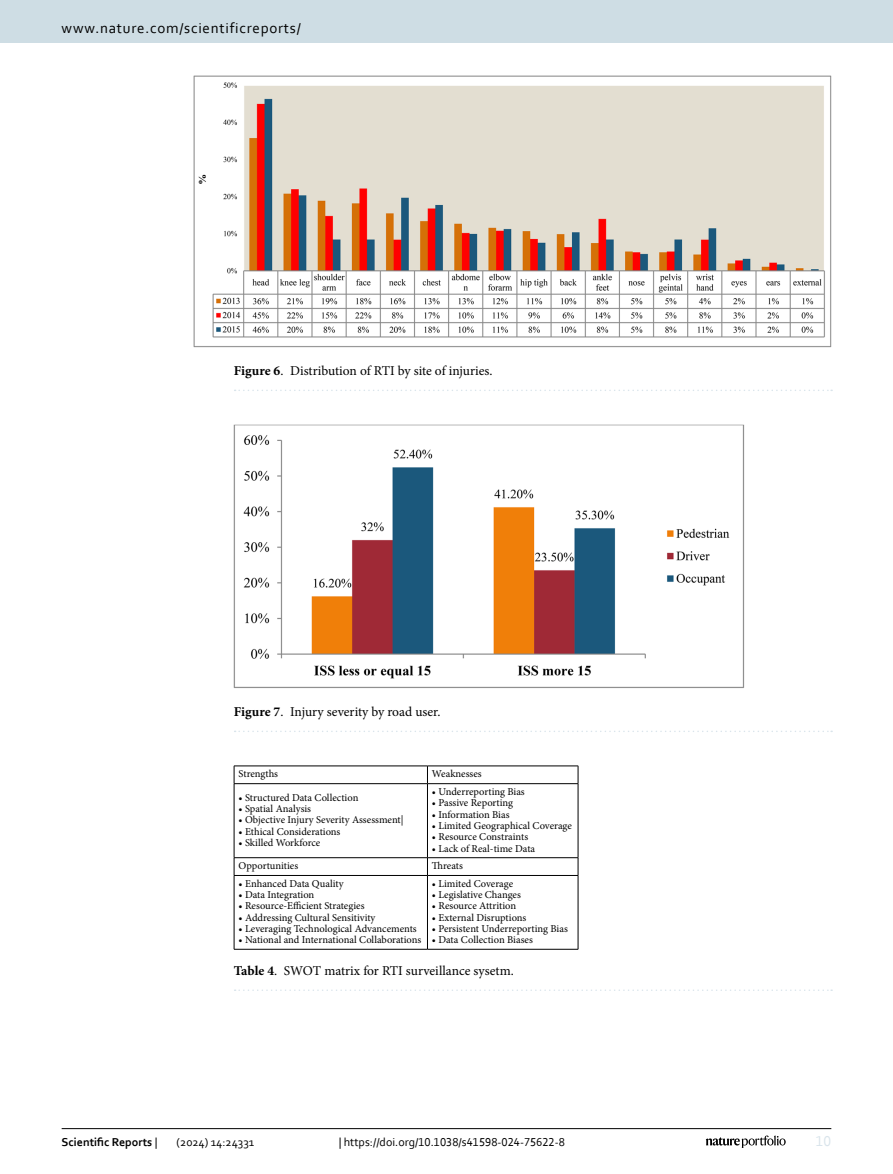
<style>
.page{position:relative;width:893px;height:1174px;background:#fff}
.page>*{position:absolute;margin:0;border:0;box-sizing:border-box;transform-origin:0 0}
.t1{font:15px "Corbel";letter-spacing:.05em;color:#000}
.t2{font:15px "Corbel";color:#d9e4eb}
.Figure_Caption{font:13.5px "Minion Pro";color:#000}
.Table_Caption{font:13.5px "Minion Pro";color:#000}
.t3{font:12px "Corbel";color:#000}
.t4{font:700 12px "Corbel";color:#000}
.Table_Body{font:10.5px "Minion Pro";color:#000}
.s1{font-weight:700}
.s2{font-weight:400}
</style>
<div class="page">
<hr style="left:234px;top:765px;width:193px;height:1px;background:#000">
<svg style="left:234px;top:766px;width:1px;height:17px"></svg>
<hr style="left:427px;top:765px;width:151px;height:1px;background:#000">
<svg style="left:427px;top:766px;width:1px;height:17px"></svg>
<svg style="left:578px;top:766px;width:1px;height:17px"></svg>
<hr style="left:234px;top:783px;width:193px;height:1px;background:#000">
<hr style="left:234px;top:784px;width:1px;height:73px;background:#000">
<hr style="left:427px;top:783px;width:151px;height:1px;background:#000">
<hr style="left:427px;top:784px;width:1px;height:73px;background:#000">
<hr style="left:578px;top:784px;width:1px;height:73px;background:#000">
<hr style="left:234px;top:857px;width:193px;height:1px;background:#000">
<svg style="left:234px;top:858px;width:1px;height:17px"></svg>
<hr style="left:427px;top:857px;width:151px;height:1px;background:#000">
<svg style="left:427px;top:858px;width:1px;height:17px"></svg>
<svg style="left:578px;top:858px;width:1px;height:17px"></svg>
<hr style="left:234px;top:875px;width:193px;height:1px;background:#000">
<hr style="left:234px;top:875px;width:1px;height:74px;background:#000">
<hr style="left:427px;top:875px;width:151px;height:1px;background:#000">
<hr style="left:427px;top:875px;width:1px;height:74px;background:#000">
<hr style="left:578px;top:875px;width:1px;height:74px;background:#000">
<hr style="left:427px;top:949px;width:151px;height:1px;background:#000">
<hr style="left:234px;top:949px;width:193px;height:1px;background:#000">
<svg style="left:235px;top:989px;width:597px;height:2px"></svg>
<img style="left:234px;top:425px;width:510px;height:263px">
<svg style="left:235px;top:730px;width:597px;height:2px"></svg>
<img style="left:193px;top:76px;width:638px;height:271px">
<svg style="left:235px;top:389px;width:597px;height:2px"></svg>
<hr style="left:62px;top:1128px;width:769px;height:1px;background:#000">
<svg style="left:706px;top:1135px;width:80px;height:12px"></svg>
<div style="left:0;top:0;width:893px;height:43px;background:#cedde4"></div>
<h1 class="t1" style="left:62px;top:18px;width:241px">www.nature.com/scientificreports/</h1>
<p class="Figure_Caption" style="left:234px;top:362px;width:260px"><span class="s1">Figure 6</span>. Distribution of RTI by site of injuries.</p>
<p class="Figure_Caption" style="left:234px;top:703px;width:208px"><span class="s1">Figure 7</span>. Injury severity by road user.</p>
<p class="Table_Body" style="left:239px;top:767px;width:41px">Strengths</p>
<p class="Table_Body" style="left:432px;top:767px;width:51px">Weaknesses</p>
<p class="Table_Body" style="left:239px;top:790px;width:121px">• Structured Data Collection</p>
<p class="Table_Body" style="left:239px;top:801px;width:74px">• Spatial Analysis</p>
<p class="Table_Body" style="left:239px;top:813px;width:166px">• Objective Injury Severity Assessment|</p>
<p class="Table_Body" style="left:239px;top:824px;width:103px">• Ethical Considerations</p>
<p class="Table_Body" style="left:239px;top:835px;width:83px">• Skilled Workforce</p>
<p class="Table_Body" style="left:432px;top:785px;width:94px">• Underreporting Bias</p>
<p class="Table_Body" style="left:432px;top:796px;width:83px">• Passive Reporting</p>
<p class="Table_Body" style="left:432px;top:807px;width:79px">• Information Bias</p>
<p class="Table_Body" style="left:432px;top:818px;width:141px">• Limited Geographical Coverage</p>
<p class="Table_Body" style="left:432px;top:830px;width:98px">• Resource Constraints</p>
<p class="Table_Body" style="left:432px;top:841px;width:105px">• Lack of Real-time Data</p>
<p class="Table_Body" style="left:239px;top:859px;width:61px">Opportunities</p>
<p class="Table_Body" style="left:432px;top:859px;width:32px">Threats</p>
<p class="Table_Body" style="left:239px;top:876px;width:106px">• Enhanced Data Quality</p>
<p class="Table_Body" style="left:239px;top:887px;width:77px">• Data Integration</p>
<p class="Table_Body" style="left:239px;top:899px;width:127px">• Resource-Efficient Strategies</p>
<p class="Table_Body" style="left:239px;top:910px;width:138px">• Addressing Cultural Sensitivity</p>
<p class="Table_Body" style="left:239px;top:921px;width:180px">• Leveraging Technological Advancements</p>
<p class="Table_Body" style="left:239px;top:932px;width:184px">• National and International Collaborations</p>
<p class="Table_Body" style="left:432px;top:876px;width:83px">• Limited Coverage</p>
<p class="Table_Body" style="left:432px;top:887px;width:90px">• Legislative Changes</p>
<p class="Table_Body" style="left:432px;top:899px;width:86px">• Resource Attrition</p>
<p class="Table_Body" style="left:432px;top:910px;width:96px">• External Disruptions</p>
<p class="Table_Body" style="left:432px;top:921px;width:137px">• Persistent Underreporting Bias</p>
<p class="Table_Body" style="left:432px;top:932px;width:102px">• Data Collection Biases</p>
<p class="Table_Caption" style="left:234px;top:961px;width:281px"><span class="s1">Table 4</span>. SWOT matrix for RTI surveillance sysetm.</p>
<p class="t4" style="left:62px;top:1134px;width:97px">Scientific Reports <span class="s2">|</span></p>
<p class="t3" style="left:177px;top:1134px;width:79px">(2024) 14:24331</p>
<p class="t3" style="left:339px;top:1134px;width:228px">| https://doi.org/10.1038/s41598-024-75622-8</p>
<h1 class="t2" style="left:816px;top:1132px;width:17px">10</h1>
</div>
